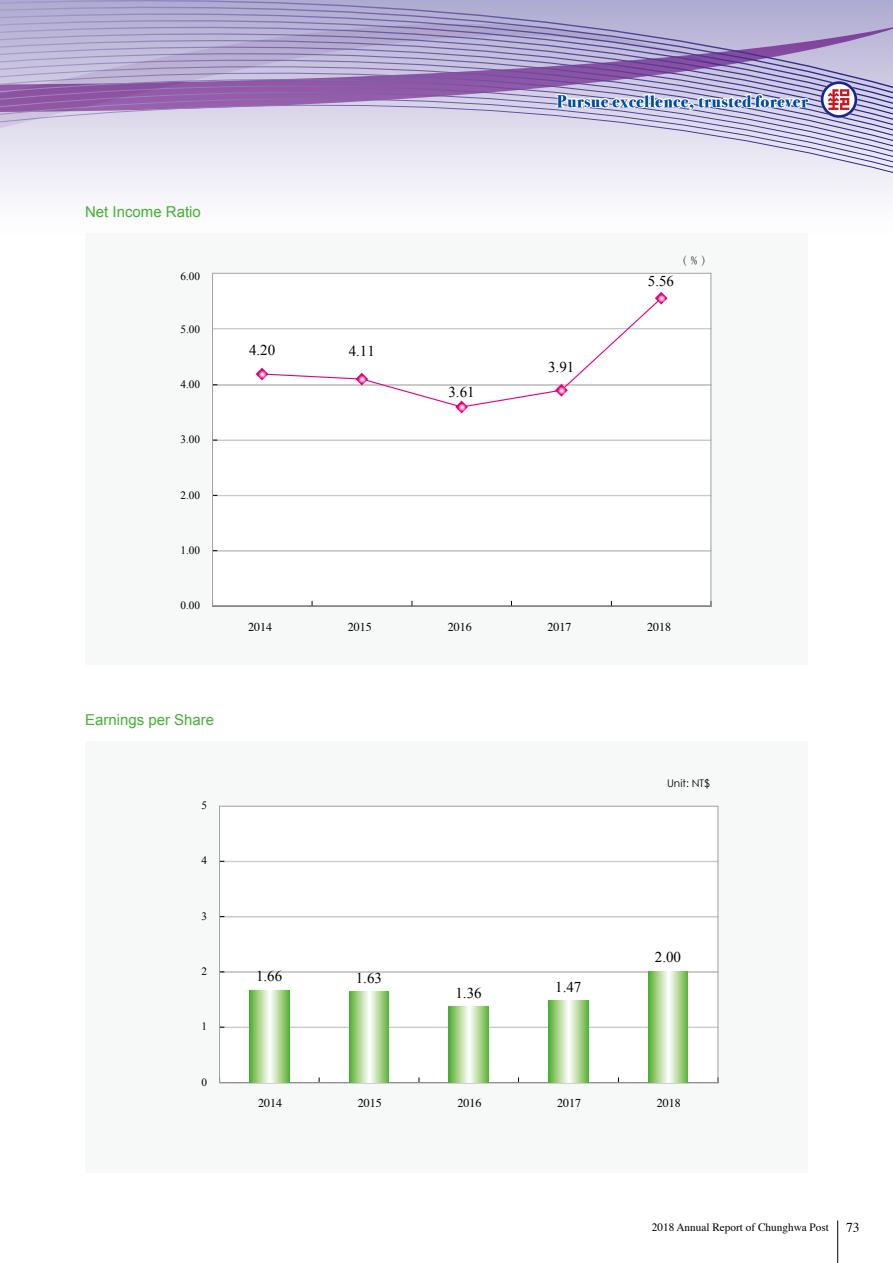
<style>
.page{position:relative;width:893px;height:1263px;background:#fff}
.page>*{position:absolute;margin:0;border:0;box-sizing:border-box;transform-origin:0 0}
.t1{font:700 16.5px "Bodoni Svty Two ITCTT";letter-spacing:.05em;color:#004ea2}
.t2{font:15px "Times New Roman";color:#000}
.t3{font:15px "Arial";color:#45b035}
.t4{font:13.5px "Times";color:#000}
.t5{font:12px "Times";color:#000}
.t6{font:11.25px "Times New Roman";color:#000}
.t7{font:11.25px "Times";color:#000}
.t8{font:500 11.25px "AR Ming B5";color:#000}
.t9{font:10.5px "Century Gothic";color:#000}
</style>
<div class="page">
<svg style="left:0;top:0;width:893px;height:194px;background:#c3bad9"></svg>
<svg style="left:821px;top:81px;width:36px;height:37px"></svg>
<hr style="left:837px;top:1220px;width:1px;height:43px;background:#000">
<svg style="left:555px;top:76px;width:256px;height:43px"></svg>
<div style="left:85px;top:233px;width:723px;height:431px;background:#f7f8f8"></div>
<div style="left:213px;top:272px;width:498px;height:334px;background:#fff"></div>
<hr style="left:213px;top:551px;width:498px;height:1px;background:#c9caca">
<div style="left:212px;top:550px;width:499px;height:1px;border:1px solid #c9caca"></div>
<div style="left:212px;top:328px;width:499px;height:1px;border:1px solid #c9caca"></div>
<div style="left:212px;top:495px;width:499px;height:1px;border:1px solid #c9caca"></div>
<div style="left:212px;top:440px;width:499px;height:1px;border:1px solid #c9caca"></div>
<hr style="left:213px;top:385px;width:498px;height:1px;background:#c9caca">
<div style="left:212px;top:384px;width:499px;height:1px;border:1px solid #c9caca"></div>
<hr style="left:213px;top:606px;width:498px;height:1px;background:#000">
<svg style="left:256px;top:292px;width:412px;height:121px"></svg>
<div style="left:85px;top:741px;width:723px;height:431px;background:#f7f8f8"></div>
<div style="left:220px;top:806px;width:498px;height:276px;background:#fff"></div>
<div style="left:219px;top:1027px;width:499px;height:1px;border:1px solid #c9caca"></div>
<hr style="left:220px;top:972px;width:498px;height:1px;background:#c9caca">
<div style="left:219px;top:971px;width:499px;height:1px;border:1px solid #c9caca"></div>
<div style="left:219px;top:916px;width:499px;height:1px;border:1px solid #c9caca"></div>
<div style="left:219px;top:861px;width:499px;height:1px;border:1px solid #c9caca"></div>
<div style="left:219px;top:806px;width:499px;height:277px;border:1px solid #9fa0a0"></div>
<svg style="left:648px;top:971px;width:40px;height:111px;background:#aed798"></svg>
<svg style="left:548px;top:1001px;width:40px;height:81px;background:#aed798"></svg>
<svg style="left:449px;top:1007px;width:39px;height:75px;background:#b0d89a"></svg>
<svg style="left:349px;top:992px;width:40px;height:90px;background:#aed798"></svg>
<svg style="left:249px;top:990px;width:40px;height:92px;background:#aed798"></svg>
<p class="t1" style="left:557px;top:88px;width:252px">Pursue excellence, trusted forever</p>
<p class="t3" style="left:85px;top:202px;width:117px">Net Income Ratio</p>
<p class="t6" style="left:181px;top:268px;width:21px">6.00</p>
<p class="t6" style="left:181px;top:321px;width:21px">5.00</p>
<p class="t6" style="left:181px;top:377px;width:21px">4.00</p>
<p class="t6" style="left:181px;top:432px;width:21px">3.00</p>
<p class="t6" style="left:181px;top:487px;width:21px">2.00</p>
<p class="t6" style="left:181px;top:542px;width:21px">1.00</p>
<p class="t6" style="left:181px;top:598px;width:21px">0.00</p>
<p class="t3" style="left:85px;top:710px;width:131px">Earnings per Share</p>
<p class="t6" style="left:202px;top:798px;width:7px">5</p>
<p class="t6" style="left:202px;top:853px;width:7px">4</p>
<p class="t6" style="left:202px;top:908px;width:7px">3</p>
<p class="t2" style="left:249px;top:339px;width:28px">4.20</p>
<p class="t2" style="left:349px;top:341px;width:28px">4.11</p>
<p class="t2" style="left:448px;top:382px;width:28px">3.61</p>
<p class="t2" style="left:548px;top:357px;width:28px">3.91</p>
<p class="t2" style="left:648px;top:271px;width:28px">5.56</p>
<p class="t8" style="left:677px;top:255px;width:35px">（﹪）</p>
<p class="t5" style="left:248px;top:616px;width:25px">2014</p>
<p class="t5" style="left:348px;top:616px;width:25px">2015</p>
<p class="t5" style="left:448px;top:616px;width:25px">2016</p>
<p class="t5" style="left:547px;top:616px;width:25px">2017</p>
<p class="t5" style="left:647px;top:616px;width:25px">2018</p>
<p class="t9" style="left:667px;top:777px;width:44px">Unit: NT$</p>
<p class="t2" style="left:655px;top:947px;width:28px">2.00</p>
<p class="t6" style="left:202px;top:964px;width:7px">2</p>
<p class="t2" style="left:256px;top:966px;width:28px">1.66</p>
<p class="t2" style="left:356px;top:968px;width:28px">1.63</p>
<p class="t6" style="left:202px;top:1019px;width:7px">1</p>
<p class="t6" style="left:202px;top:1074px;width:7px">0</p>
<p class="t2" style="left:455px;top:983px;width:28px">1.36</p>
<p class="t2" style="left:555px;top:977px;width:28px">1.47</p>
<p class="t5" style="left:258px;top:1092px;width:25px">2014</p>
<p class="t5" style="left:358px;top:1092px;width:25px">2015</p>
<p class="t5" style="left:457px;top:1092px;width:25px">2016</p>
<p class="t5" style="left:557px;top:1092px;width:25px">2017</p>
<p class="t5" style="left:657px;top:1092px;width:25px">2018</p>
<p class="t7" style="left:652px;top:1217px;width:179px">2018 Annual Report of Chunghwa Post</p>
<p class="t4" style="left:846px;top:1214px;width:15px">73</p>
</div>
